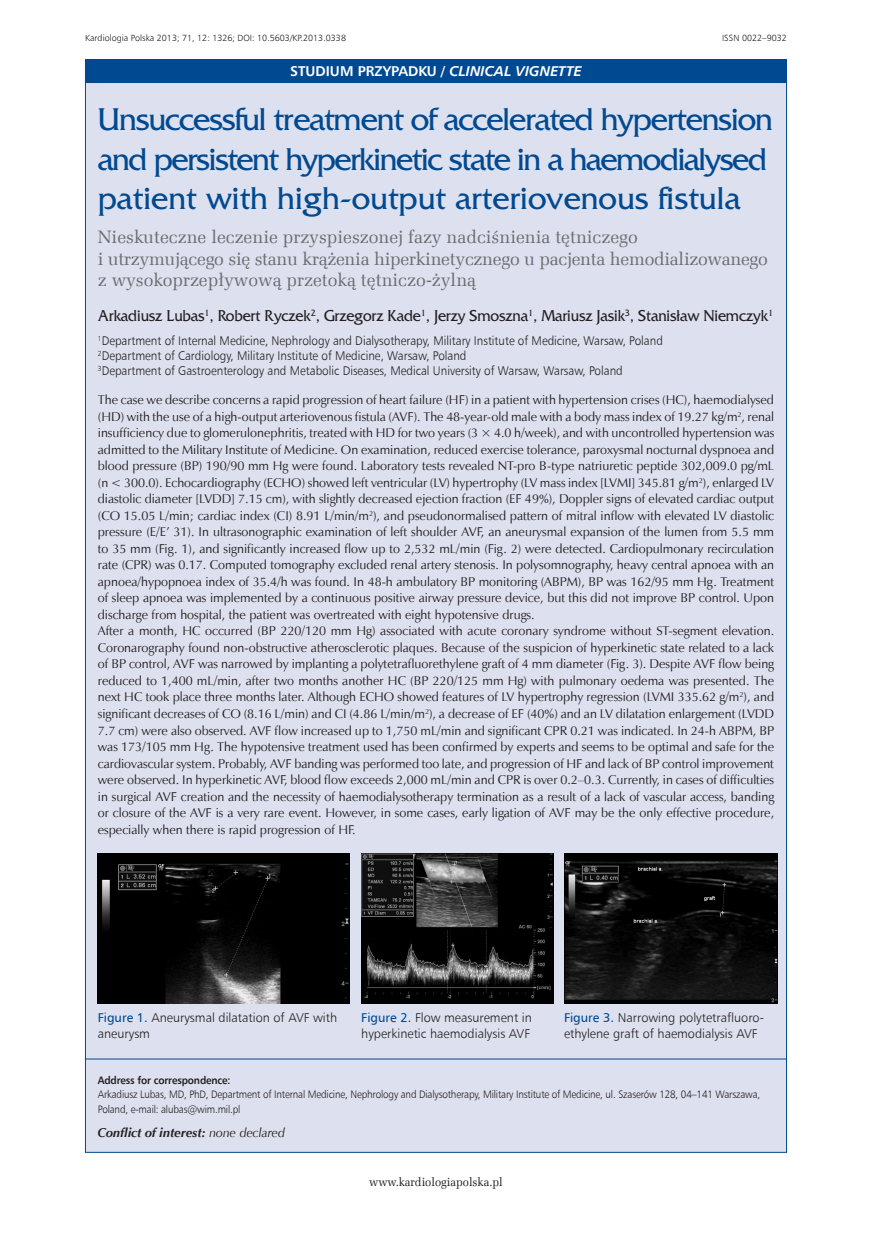
<style>
.page{position:relative;width:872px;height:1234px;background:#fff}
.page>*{position:absolute;margin:0;border:0;box-sizing:border-box;transform-origin:0 0}
._01_Tytul_pierwszy{font:33px/39px "France";letter-spacing:-.035em;color:#014990}
._02_Tytul_drugi{font:18px/21.6px "Zapf Ellipt EU";color:#6c6d70}
._03_Autor{font:16.5px "France";letter-spacing:-.01em;color:#231f20;scale:.94 1}
.t1{font:700 14.25px "Humnst 777 EU";color:#fff}
._09_Tekst_pierwszy_A{font:12.75px/16.5px "Zapf Humnst EU";color:#231f20;text-align:justify}
._26_Rycina_podpis{font:12.75px/16.5px "Humnst 777 Lt EU";color:#231f20}
._18_Konflikt{font:italic 700 12.75px "Zapf Humnst EU";color:#231f20}
._04_Praca{font:12.6px/15px "Humnst 777 Lt EU";color:#231f20;scale:.93 1}
.t2{font:12px "Zapf Ellipt EU";color:#231f20;scale:.95 1}
._05_Adres_do_korespo{font:10.8px/14.2px "Humnst 777 Lt EU";letter-spacing:-.015em;color:#231f20;scale:.92 1}
._30_Pagina_nad_paski{font:9px "Humnst 777 Lt EU";color:#231f20}
.s1{font-style:italic}
.s2{font-family:"Humnst 777 EU";color:#014990}
.s3{font-family:"Humnst 777 EU";font-weight:700}
.s4{font-weight:400}
</style>
<div class="page">
<div style="left:85px;top:60px;width:702px;height:1092px;background:#dde1ef;border:1px solid #014990"></div>
<div style="left:85px;top:59px;width:702px;height:24px;background:#014990"></div>
<hr style="left:85px;top:1058px;width:702px;height:1px;background:#014990">
<img style="left:98px;top:853px;width:252px;height:150px">
<img style="left:361px;top:853px;width:192px;height:150px">
<img style="left:564px;top:853px;width:213px;height:150px">
<p class="_30_Pagina_nad_paski" style="left:85px;top:33px;width:262px">Kardiologia Polska 2013; 71, 12: 1326; DOI: 10.5603/KP.2013.0338</p>
<p class="_30_Pagina_nad_paski" style="left:722px;top:33px;width:66px">ISSN 0022–9032</p>
<p class="t1" style="left:290px;top:62px;width:293px">STUDIUM PRZYPADKU / <span class="s1">CLINICAL VIGNETTE</span></p>
<p class="_01_Tytul_pierwszy" style="left:98px;top:100px;width:676px">Unsuccessful treatment of accelerated hypertension and persistent hyperkinetic state in a haemodialysed patient with high-output arteriovenous fistula</p>
<p class="_02_Tytul_drugi" style="left:98px;top:226px;width:671px">Nieskuteczne leczenie przyspieszonej fazy nadciśnienia tętniczego<br>i utrzymującego się stanu krążenia hiperkinetycznego u pacjenta hemodializowanego z wysokoprzepływową przetoką tętniczo-żylną</p>
<p class="_03_Autor" style="left:98px;top:307px;width:720px">Arkadiusz Lubas<sup>1</sup>, Robert Ryczek<sup>2</sup>, Grzegorz Kade<sup>1</sup>, Jerzy Smoszna<sup>1</sup>, Mariusz Jasik<sup>3</sup>, Stanisław Niemczyk<sup>1</sup></p>
<p class="_04_Praca" style="left:98px;top:333px;width:609px"><sup>1</sup>Department of Internal Medicine, Nephrology and Dialysotherapy, Military Institute of Medicine, Warsaw, Poland<br><sup>2</sup>Department of Cardiology, Military Institute of Medicine, Warsaw, Poland<br><sup>3</sup>Department of Gastroenterology and Metabolic Diseases, Medical University of Warsaw, Warsaw, Poland</p>
<p class="_09_Tekst_pierwszy_A" style="left:98px;top:391px;width:678px">The case we describe concerns a rapid progression of heart failure (HF) in a patient with hypertension crises (HC), haemodialysed (HD) with the use of a high-output arteriovenous fistula (AVF). The 48-year-old male with a body mass index of 19.27 kg/m<sup>2</sup>, renal insufficiency due to glomerulonephritis, treated with HD for two years (3 × 4.0 h/week), and with uncontrolled hypertension was admitted to the Military Institute of Medicine. On examination, reduced exercise tolerance, paroxysmal nocturnal dyspnoea and blood pressure (BP) 190/90 mm Hg were found. Laboratory tests revealed NT-pro B-type natriuretic peptide 302,009.0 pg/mL (n &lt; 300.0). Echocardiography (ECHO) showed left ventricular (LV) hypertrophy (LV mass index [LVMI] 345.81 g/m<sup>2</sup>), enlarged LV diastolic diameter [LVDD] 7.15 cm), with slightly decreased ejection fraction (EF 49%), Doppler signs of elevated cardiac output (CO 15.05 L/min; cardiac index (CI) 8.91 L/min/m<sup>2</sup>), and pseudonormalised pattern of mitral inflow with elevated LV diastolic pressure (E/E’ 31). In ultrasonographic examination of left shoulder AVF, an aneurysmal expansion of the lumen from 5.5 mm to 35 mm (Fig. 1), and significantly increased flow up to 2,532 mL/min (Fig. 2) were detected. Cardiopulmonary recirculation rate (CPR) was 0.17. Computed tomography excluded renal artery stenosis. In polysomnography, heavy central apnoea with an apnoea/hypopnoea index of 35.4/h was found. In 48-h ambulatory BP monitoring (ABPM), BP was 162/95 mm Hg. Treatment of sleep apnoea was implemented by a continuous positive airway pressure device, but this did not improve BP control. Upon discharge from hospital, the patient was overtreated with eight hypotensive drugs.</p>
<p class="_09_Tekst_pierwszy_A" style="left:98px;top:622px;width:678px">After a month, HC occurred (BP 220/120 mm Hg) associated with acute coronary syndrome without ST-segment elevation.<br>Coronarography found non-obstructive atherosclerotic plaques. Because of the suspicion of hyperkinetic state related to a lack of BP control, AVF was narrowed by implanting a polytetrafluorethylene graft of 4 mm diameter (Fig. 3). Despite AVF flow being reduced to 1,400 mL/min, after two months another HC (BP 220/125 mm Hg) with pulmonary oedema was presented. The next HC took place three months later. Although ECHO showed features of LV hypertrophy regression (LVMI 335.62 g/m<sup>2</sup>), and significant decreases of CO (8.16 L/min) and CI (4.86 L/min/m<sup>2</sup>), a decrease of EF (40%) and an LV dilatation enlargement (LVDD 7.7 cm) were also observed. AVF flow increased up to 1,750 mL/min and significant CPR 0.21 was indicated. In 24-h ABPM, BP was 173/105 mm Hg. The hypotensive treatment used has been confirmed by experts and seems to be optimal and safe for the cardiovascular system. Probably, AVF banding was performed too late, and progression of HF and lack of BP control improvement were observed. In hyperkinetic AVF, blood flow exceeds 2,000 mL/min and CPR is over 0.2–0.3. Currently, in cases of difficulties in surgical AVF creation and the necessity of haemodialysotherapy termination as a result of a lack of vascular access, banding or closure of the AVF is a very rare event. However, in some cases, early ligation of AVF may be the only effective procedure, especially when there is rapid progression of HF.</p>
<p class="_26_Rycina_podpis" style="left:98px;top:1008px;width:241px"><span class="s2">Figure 1.</span> Aneurysmal dilatation of AVF with aneurysm</p>
<p class="_26_Rycina_podpis" style="left:564px;top:1008px;width:201px"><span class="s2">Figure 3.</span> Narrowing polytetrafluoro&shy;ethylene graft of haemodialysis AVF</p>
<p class="_26_Rycina_podpis" style="left:361px;top:1008px;width:172px"><span class="s2">Figure 2.</span> Flow measurement in hyperkinetic haemodialysis AVF</p>
<p class="_05_Adres_do_korespo" style="left:98px;top:1072px;width:721px"><span class="s3">Address for correspondence:<br></span>Arkadiusz Lubas, MD, PhD, Department of Internal Medicine, Nephrology and Dialysotherapy, Military Institute of Medicine, ul. Szaserów 128, 04–141 Warszawa,<br>Poland, e-mail: alubas@wim.mil.pl</p>
<p class="_18_Konflikt" style="left:98px;top:1124px;width:189px">Conflict of interest: <span class="s4">none declared</span></p>
<p class="t2" style="left:369px;top:1174px;width:142px">www.kardiologiapolska.pl</p>
</div>
